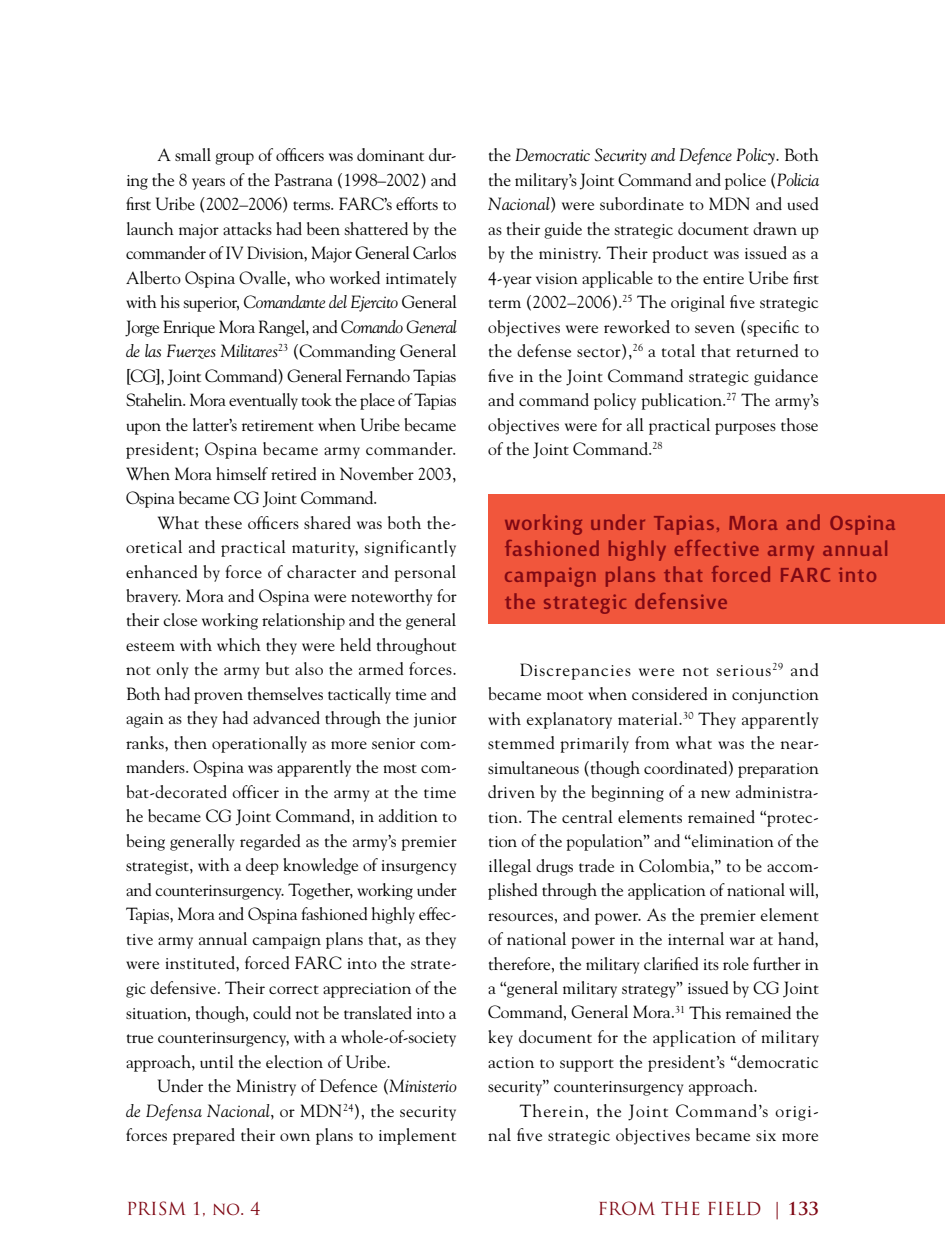
<style>
.page{position:relative;width:945px;height:1260px;background:#fff}
.page>*{position:absolute;margin:0;border:0;box-sizing:border-box;transform-origin:0 0}
.t1{font:500 26.25px/26.2px "Surface";letter-spacing:.02em;color:#7f0814}
.t2{font:17.5px/24.5px "Goudy Std";letter-spacing:.005em;color:#000;text-align:justify}
.t3{font:17.5px "Trajan Pro";color:#7f0814}
.s1{font-style:italic}
.s2{font-weight:700}
</style>
<div class="page">
<div style="left:488px;top:494px;width:457px;height:130px;background:#f1563c"></div>
<p class="t2" style="left:126px;top:142px;width:332px;text-indent:32px">A small group of officers was dominant dur&shy;ing the 8 years of the Pastrana (1998–2002) and first Uribe (2002–2006) terms. FARC’s efforts to launch major attacks had been shattered by the commander of IV Division, Major General Carlos Alberto Ospina Ovalle, who worked intimately with his superior, <span class="s1">Comandante del Ejercito</span> General Jorge Enrique Mora Rangel, and <span class="s1">Comando General de las Fuerzes Militares</span><sup>23</sup> (Commanding General [CG], Joint Command) General Fernando Tapias Stahelin. Mora eventually took the place of Tapias upon the latter’s retirement when Uribe became president; Ospina became army commander.<br>When Mora himself retired in November 2003, Ospina became CG Joint Command.</p>
<p class="t2" style="left:126px;top:510px;width:332px;text-indent:32px">What these officers shared was both the&shy;oretical and practical maturity, significantly enhanced by force of character and personal bravery. Mora and Ospina were noteworthy for their close working relationship and the general esteem with which they were held throughout not only the army but also the armed forces.<br>Both had proven themselves tactically time and again as they had advanced through the junior ranks, then operationally as more senior com&shy;manders. Ospina was apparently the most com&shy;bat-decorated officer in the army at the time he became CG Joint Command, in addition to being generally regarded as the army’s premier strategist, with a deep knowledge of insurgency and counterinsurgency. Together, working under Tapias, Mora and Ospina fashioned highly effec&shy;tive army annual campaign plans that, as they were instituted, forced FARC into the strate&shy;gic defensive. Their correct appreciation of the situation, though, could not be translated into a true counterinsurgency, with a whole-of-society approach, until the election of Uribe.</p>
<p class="t2" style="left:126px;top:1073px;width:332px;text-indent:32px">Under the Ministry of Defence (<span class="s1">Ministerio de Defensa Nacional</span>, or MDN<sup>24</sup>), the security forces prepared their own plans to implement</p>
<p class="t2" style="left:488px;top:142px;width:333px">the <span class="s1">Democratic Security and Defence Policy</span>. Both the military’s Joint Command and police (<span class="s1">Policia Nacional</span>) were subordinate to MDN and used as their guide the strategic document drawn up by the ministry. Their product was issued as a 4-year vision applicable to the entire Uribe first term (2002–2006).<sup>25</sup> The original five strategic objectives were reworked to seven (specific to the defense sector),<sup>26</sup> a total that returned to five in the Joint Command strategic guidance and command policy publication.<sup>27</sup> The army’s objectives were for all practical purposes those of the Joint Command.<sup>28</sup></p>
<h1 class="t1" style="left:504px;top:510px;width:394px">working under Tapias, Mora and Ospina fashioned highly effective army annual campaign plans that forced FARC into the strategic defensive</h1>
<p class="t2" style="left:488px;top:657px;width:332px;text-indent:32px">Discrepancies were not serious<sup>29</sup> and became moot when considered in conjunction with explanatory material.<sup>30</sup> They apparently stemmed primarily from what was the near&shy;simultaneous (though coordinated) preparation driven by the beginning of a new administra&shy;tion. The central elements remained “protec&shy;tion of the population” and “elimination of the illegal drugs trade in Colombia,” to be accom&shy;plished through the application of national will, resources, and power. As the premier element of national power in the internal war at hand, therefore, the military clarified its role further in a “general military strategy” issued by CG Joint Command, General Mora.<sup>31</sup> This remained the key document for the application of military action to support the president’s “democratic security” counterinsurgency approach.</p>
<p class="t2" style="left:488px;top:1098px;width:332px;text-align:right">Therein, the Joint Command’s origi-<br>nal five strategic objectives became six more</p>
<p class="t3" style="left:126px;top:1197px;width:136px">PRISM 1, NO. 4</p>
<p class="t3" style="left:597px;top:1197px;width:223px">FROM THE FI ELD | <span class="s2">133</span></p>
</div>
